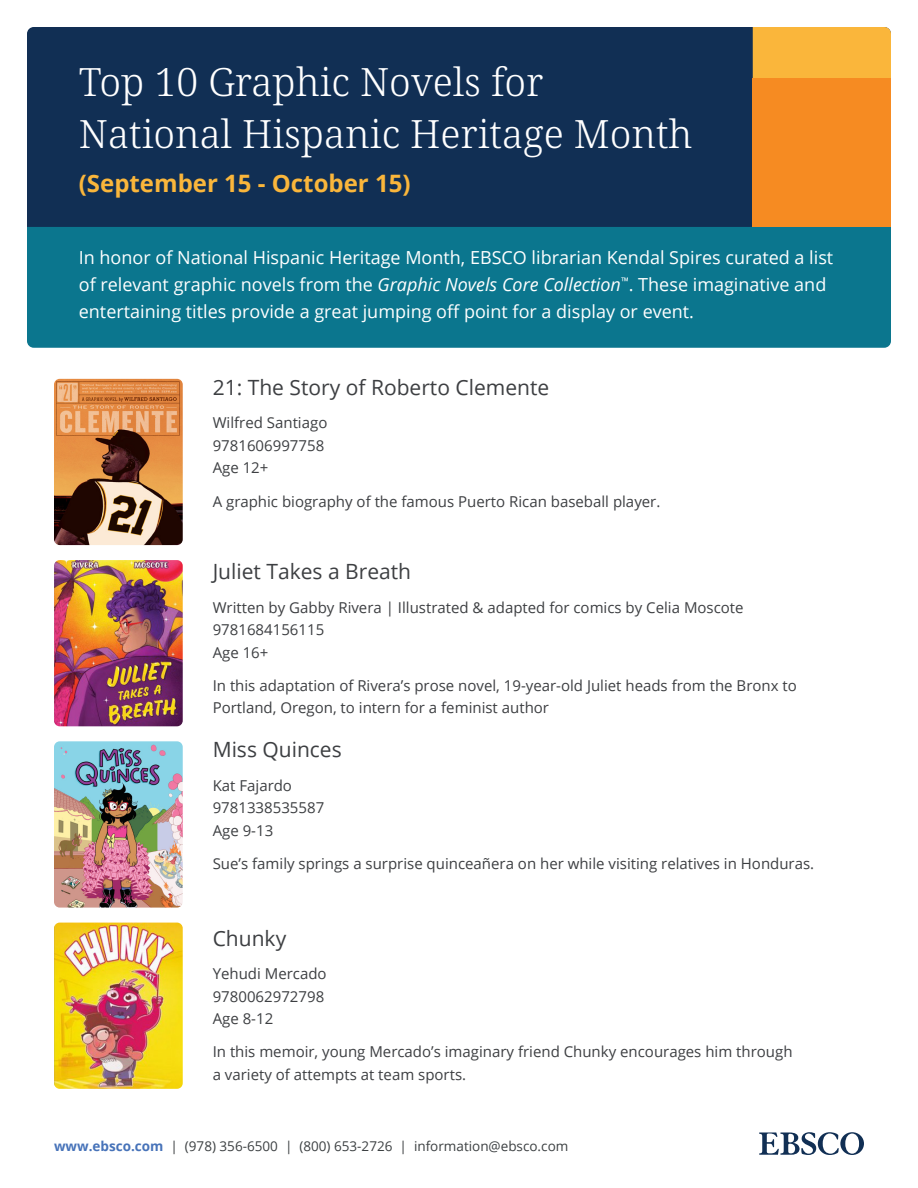
<style>
.page{position:relative;width:918px;height:1188px;background:#fff}
.page>*{position:absolute;margin:0;border:0;box-sizing:border-box;transform-origin:0 0}
.t1{font:300 39px/52.5px "Noto Serif";color:#fff}
.t2{font:700 24px "Open Sans";color:#fab63b}
.H4__Open_Sans_Regula{font:21px "Open Sans";color:#3d3f42}
.Paragraph_-_Large{font:18px/27px "Open Sans";color:#fff}
.H4__Open_Sans_Regula-2{font:15px/22.5px "Open Sans";color:#3d3f42}
.t3{font:13.5px "Open Sans";color:#3c4042}
.s1{font-style:italic}
.s2{font-weight:700;color:#4773b9}
</style>
<div class="page">
<div style="left:27px;top:27px;width:726px;height:200px;background:#112f54"></div>
<div style="left:27px;top:227px;width:864px;height:121px;background:#0b768e"></div>
<div style="left:753px;top:27px;width:138px;height:52px;background:#fab63b"></div>
<div style="left:753px;top:79px;width:138px;height:148px;background:#f68b22"></div>
<img style="left:54px;top:379px;width:129px;height:166px">
<img style="left:54px;top:741px;width:129px;height:167px">
<img style="left:54px;top:923px;width:129px;height:166px">
<img style="left:54px;top:560px;width:129px;height:166px">
<svg style="left:759px;top:1132px;width:105px;height:23px"></svg>
<p class="t1" style="left:79px;top:57px;width:615px">Top 10 Graphic Novels for<br>National Hispanic Heritage Month</p>
<p class="t2" style="left:79px;top:166px;width:333px">(September 15 - October 15)</p>
<p class="Paragraph_-_Large" style="left:79px;top:244px;width:756px">In honor of National Hispanic Heritage Month, EBSCO librarian Kendal Spires curated a list of relevant graphic novels from the <span class="s1">Graphic Novels Core Collection</span><sup>™</sup>. These imaginative and entertaining titles provide a great jumping off point for a display or event.</p>
<p class="H4__Open_Sans_Regula" style="left:213px;top:373px;width:338px">21: The Story of Roberto Clemente</p>
<p class="H4__Open_Sans_Regula-2" style="left:213px;top:411px;width:116px">Wilfred Santiago<br>9781606997758<br>Age 12+</p>
<p class="H4__Open_Sans_Regula-2" style="left:213px;top:489px;width:449px">A graphic biography of the famous Puerto Rican baseball player.</p>
<p class="H4__Open_Sans_Regula" style="left:213px;top:557px;width:200px">Juliet Takes a Breath</p>
<p class="H4__Open_Sans_Regula-2" style="left:213px;top:595px;width:532px">Written by Gabby Rivera | Illustrated &amp; adapted for comics by Celia Moscote</p>
<p class="H4__Open_Sans_Regula-2" style="left:213px;top:618px;width:113px">9781684156115</p>
<p class="H4__Open_Sans_Regula-2" style="left:213px;top:640px;width:57px">Age 16+</p>
<p class="H4__Open_Sans_Regula-2" style="left:213px;top:674px;width:586px">In this adaptation of Rivera’s prose novel, 19-year-old Juliet heads from the Bronx to<br>Portland, Oregon, to intern for a feminist author</p>
<p class="H4__Open_Sans_Regula" style="left:213px;top:735px;width:131px">Miss Quinces</p>
<p class="H4__Open_Sans_Regula-2" style="left:213px;top:774px;width:113px">Kat Fajardo<br>9781338535587<br>Age 9-13</p>
<p class="H4__Open_Sans_Regula-2" style="left:213px;top:852px;width:603px">Sue’s family springs a surprise quinceañera on her while visiting relatives in Honduras.</p>
<p class="H4__Open_Sans_Regula" style="left:213px;top:924px;width:75px">Chunky</p>
<p class="H4__Open_Sans_Regula-2" style="left:213px;top:962px;width:115px">Yehudi Mercado<br>9780062972798<br>Age 8-12</p>
<p class="H4__Open_Sans_Regula-2" style="left:213px;top:1040px;width:581px">In this memoir, young Mercado’s imaginary friend Chunky encourages him through a variety of attempts at team sports.</p>
<p class="t3" style="left:54px;top:1137px;width:516px"><span class="s2">www.ebsco.com</span> | (978) 356-6500 | (800) 653-2726 | information@ebsco.com</p>
</div>
